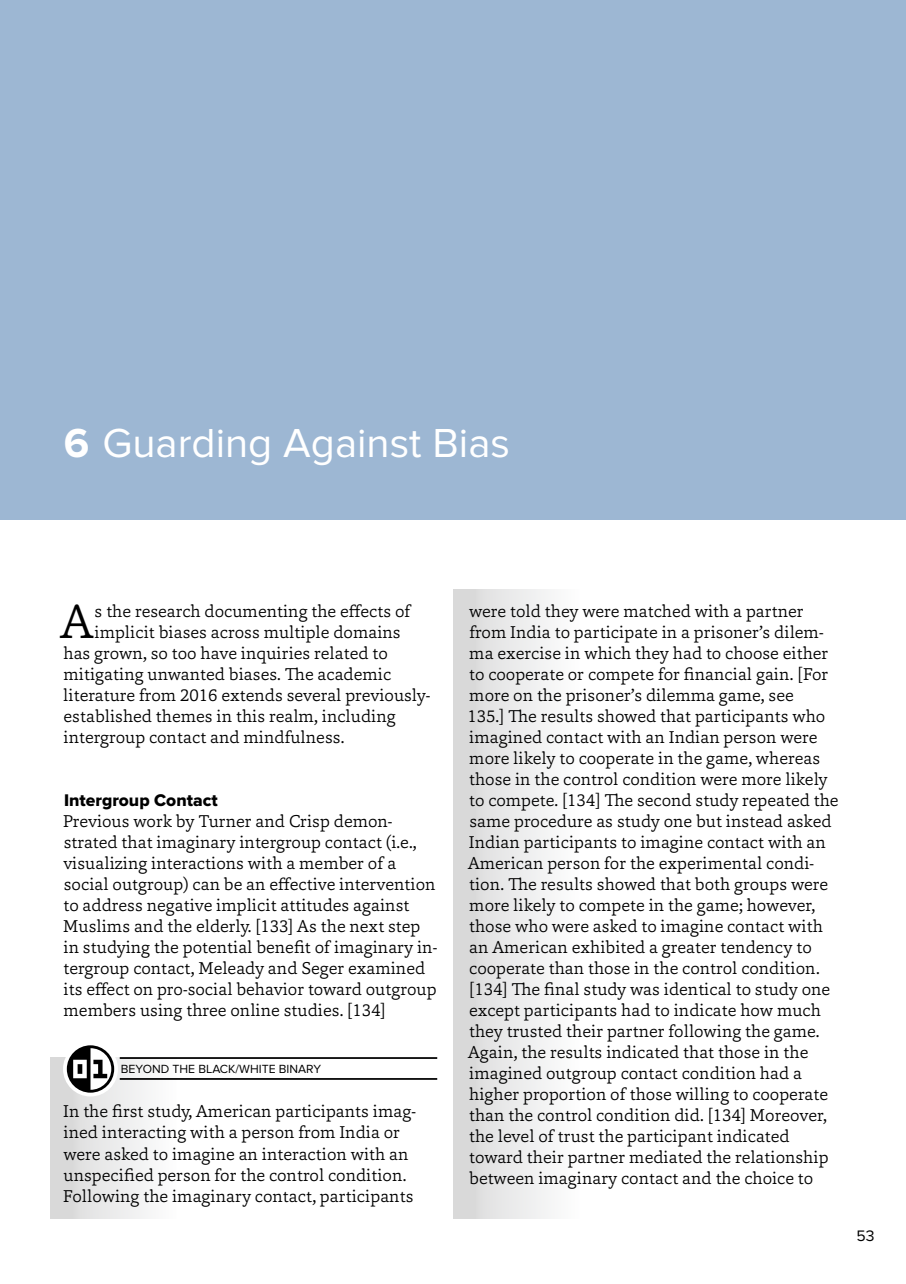
<style>
.page{position:relative;width:906px;height:1284px;background:#fff}
.page>*{position:absolute;margin:0;border:0;box-sizing:border-box;transform-origin:0 0}
.t1{font:300 48.48px "Capita";color:#000}
.t2{font:42px "Proxima Nova";color:#fff}
.t3{font:300 17.5px/21px "Capita";color:#000}
.t4{font:17.5px "Proxima Nova Extrabld";color:#000}
.t5{font:15.75px "Proxima Nova";color:#000}
.t6{font:12.25px "Proxima Nova";color:#000}
.s1{font-weight:700}
</style>
<div class="page">
<div style="left:453px;top:590px;width:126px;height:628px;background:linear-gradient(to right,#d7d7d7,#fefefe)"></div>
<div style="left:50px;top:1057px;width:127px;height:161px;background:linear-gradient(to right,#d7d7d7,#feffff)"></div>
<div style="left:0;top:0;width:906px;height:520px;background:#9db7d3"></div>
<div style="left:63px;top:1041px;width:55px;height:55px;background:#fff;border-radius:50%"></div>
<svg style="left:67px;top:1045px;width:47px;height:47px"></svg>
<hr style="left:120px;top:1078px;width:317px;height:2px;background:#000">
<hr style="left:120px;top:1057px;width:317px;height:2px;background:#000">
<h2 class="t2" style="left:64px;top:419px;width:448px"><span class="s1">6</span> Guarding Against Bias</h2>
<h1 class="t1" style="left:60px;top:590px;width:36px">A</h1>
<p class="t3" style="left:95px;top:600px;width:317px">s the research documenting the effects of</p>
<p class="t3" style="left:94px;top:621px;width:308px">implicit biases across multiple domains</p>
<p class="t3" style="left:63px;top:642px;width:326px">has grown, so too have inquiries related to</p>
<p class="t3" style="left:64px;top:663px;width:329px">mitigating unwanted biases. The academic</p>
<p class="t3" style="left:63px;top:684px;width:369px">literature from 2016 extends several previously-</p>
<p class="t3" style="left:64px;top:705px;width:334px">established themes in this realm, including</p>
<p class="t3" style="left:64px;top:726px;width:282px">intergroup contact and mindfulness.</p>
<p class="t4" style="left:64px;top:790px;width:155px">Intergroup Contact</p>
<p class="t3" style="left:63px;top:810px;width:375px">Previous work by Turner and Crisp demon&shy;strated that imaginary intergroup contact (i.e., visualizing interactions with a member of a social outgroup) can be an effective intervention to address negative implicit attitudes against Muslims and the elderly. [133] As the next step in studying the potential benefit of imaginary in&shy;tergroup contact, Meleady and Seger examined its effect on pro-social behavior toward outgroup members using three online studies. [134]</p>
<p class="t6" style="left:121px;top:1061px;width:202px">BEYOND THE BLACK/WHITE BINARY</p>
<p class="t3" style="left:63px;top:1100px;width:354px">In the first study, American participants imag&shy;ined interacting with a person from India or were asked to imagine an interaction with an unspecified person for the control condition.<br>Following the imaginary contact, participants</p>
<p class="t3" style="left:467px;top:600px;width:373px">were told they were matched with a partner from India to participate in a prisoner’s dilem&shy;ma exercise in which they had to choose either to cooperate or compete for financial gain. [For more on the prisoner’s dilemma game, see<br>135.] The results showed that participants who imagined contact with an Indian person were more likely to cooperate in the game, whereas those in the control condition were more likely to compete. [134] The second study repeated the same procedure as study one but instead asked Indian participants to imagine contact with an American person for the experimental condi&shy;tion. The results showed that both groups were more likely to compete in the game; however, those who were asked to imagine contact with an American exhibited a greater tendency to cooperate than those in the control condition. [134] The final study was identical to study one except participants had to indicate how much they trusted their partner following the game.<br>Again, the results indicated that those in the imagined outgroup contact condition had a higher proportion of those willing to cooperate than the control condition did. [134] Moreover, the level of trust the participant indicated toward their partner mediated the relationship between imaginary contact and the choice to</p>
<p class="t5" style="left:856px;top:1227px;width:20px">53</p>
</div>
